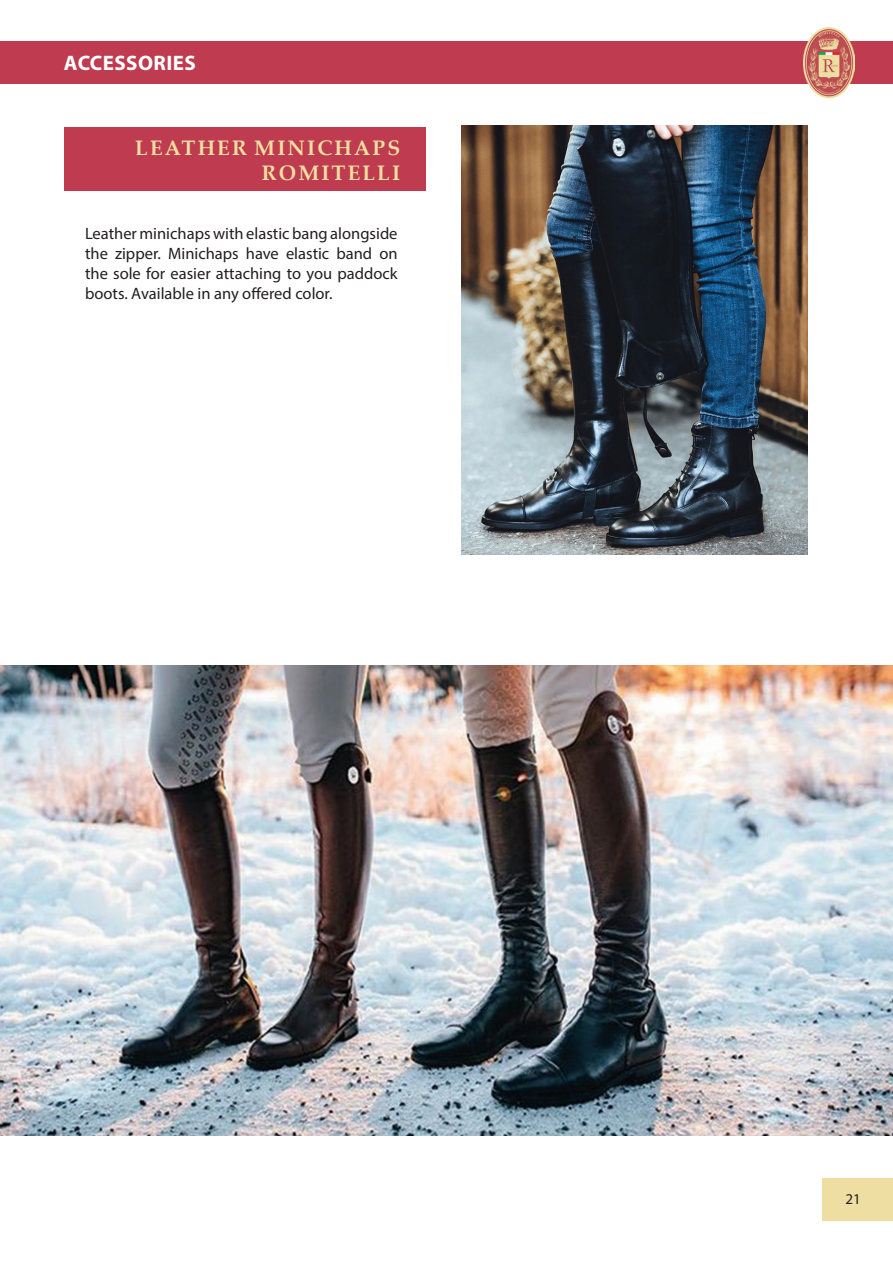
<style>
.page{position:relative;width:893px;height:1263px;background:#fff}
.page>*{position:absolute;margin:0;border:0;box-sizing:border-box;transform-origin:0 0}
.t1{font:700 21px/25.2px "Palatino Linotype";letter-spacing:.1em;color:#eedea1;text-align:right}
.t2{font:700 21px "Myriad Pro";letter-spacing:.02em;color:#fff}
.t3{font:16.5px/19.8px "Myriad Pro";color:#231f20;text-align:justify}
.t4{font:15px "Myriad Pro";color:#231f20}
</style>
<div class="page">
<div style="left:822px;top:1178px;width:71px;height:42px;background:#eedea1"></div>
<div style="left:0;top:41px;width:893px;height:43px;background:#bf3b4f"></div>
<img style="left:804px;top:28px;width:51px;height:71px">
<div style="left:64px;top:128px;width:361px;height:63px;background:#bf3b4f"></div>
<img style="left:461px;top:125px;width:347px;height:429px">
<img style="left:0;top:665px;width:893px;height:470px">
<p class="t2" style="left:64px;top:49px;width:14px">ACCE</p>
<p class="t2" style="left:114px;top:49px;width:83px">SSORIES</p>
<p class="t1" style="left:135px;top:134px;width:266px">LEATHER MINICHAPS<br>ROMITELLI</p>
<p class="t3" style="left:85px;top:224px;width:314px">Leather minichaps with elastic bang alongside the zipper. Minichaps have elastic band on the sole for easier attaching to you paddock boots. Available in any offered color.</p>
<p class="t4" style="left:845px;top:1189px;width:17px">21</p>
</div>
